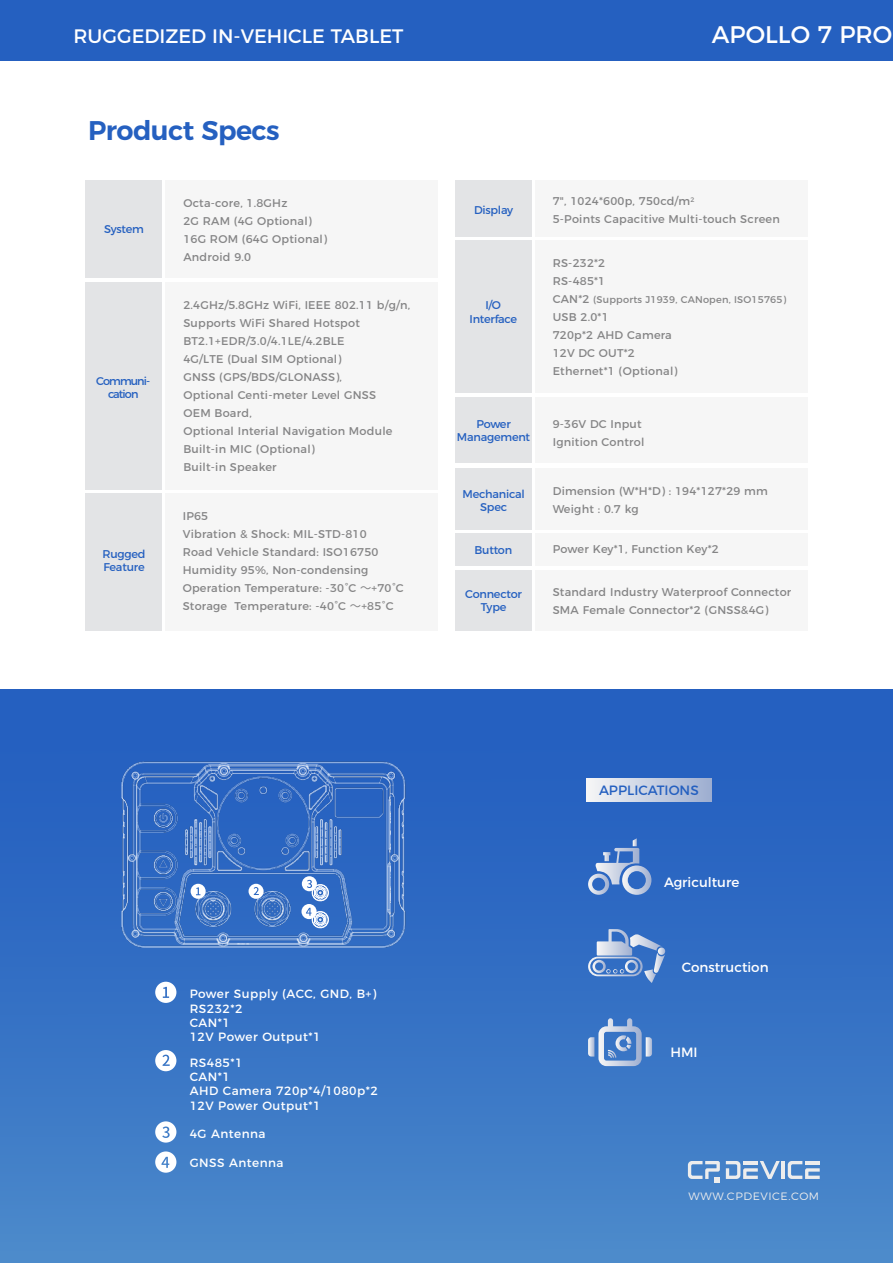
<style>
.page{position:relative;width:893px;height:1263px;background:#fff}
.page>*{position:absolute;margin:0;border:0;box-sizing:border-box;transform-origin:0 0}
.t1{font:600 27px "Montserrat";letter-spacing:-.02em;color:#2560c0}
.t2{font:24px "Montserrat";color:#fff}
.t3{font:19.5px "Montserrat";color:#fff}
.t4{font:13.5px "Montserrat";color:#fff}
.t5{font:13.5px "Montserrat";color:#2560c0}
.t6{font:12px/14.4px "Montserrat";letter-spacing:.04em;color:#fff}
.t7{font:11.25px/18px "Montserrat";letter-spacing:.02em;color:#858586}
.t8{font:11.25px/13.5px "Montserrat";letter-spacing:-.02em;color:#2560c0;text-align:center}
.t9{font:11.25px/13.5px "Montserrat";letter-spacing:-.08em;color:#2560c0;text-align:center}
.t10{font:300 10.65px "Montserrat";letter-spacing:.05em;color:#ededed;scale:1.04 1}
.t11{font:9.75px "Montserrat";letter-spacing:.02em;color:#858586}
.s1{font-family:"Source Han Sans CN"}
.s2{font-size:11.25px}
</style>
<div class="page">
<div style="left:0;top:689px;width:893px;height:574px;background:linear-gradient(to bottom,#1f5abe,#4a88ca)"></div>
<img style="left:122px;top:761px;width:283px;height:186px">
<div style="left:0;top:0;width:893px;height:60px;background:#2560c0"></div>
<div style="left:85px;top:180px;width:77px;height:97px;background:#e3e4e6"></div>
<div style="left:166px;top:180px;width:272px;height:97px;background:#f6f6f6"></div>
<div style="left:85px;top:282px;width:77px;height:207px;background:#e3e4e6"></div>
<div style="left:166px;top:282px;width:272px;height:207px;background:#f6f6f6"></div>
<div style="left:455px;top:180px;width:76px;height:57px;background:#e3e4e6"></div>
<div style="left:536px;top:180px;width:272px;height:57px;background:#f6f6f6"></div>
<div style="left:455px;top:240px;width:76px;height:153px;background:#e3e4e6"></div>
<div style="left:536px;top:240px;width:272px;height:153px;background:#f6f6f6"></div>
<div style="left:455px;top:397px;width:76px;height:66px;background:#e3e4e6"></div>
<div style="left:536px;top:397px;width:272px;height:66px;background:#f6f6f6"></div>
<div style="left:455px;top:468px;width:77px;height:61px;background:#e3e4e6"></div>
<div style="left:536px;top:468px;width:272px;height:61px;background:#f6f6f6"></div>
<div style="left:85px;top:493px;width:77px;height:138px;background:#e3e4e6"></div>
<div style="left:166px;top:493px;width:272px;height:138px;background:#f6f6f6"></div>
<svg style="left:688px;top:1161px;width:32px;height:22px"></svg>
<hr style="left:782px;top:1161px;width:3px;height:18px;background:#ededed">
<svg style="left:788px;top:1161px;width:32px;height:18px"></svg>
<svg style="left:726px;top:1161px;width:54px;height:18px"></svg>
<svg style="left:191px;top:884px;width:15px;height:15px"></svg>
<svg style="left:249px;top:884px;width:15px;height:15px"></svg>
<svg style="left:155px;top:982px;width:21px;height:21px"></svg>
<svg style="left:155px;top:1050px;width:21px;height:21px"></svg>
<svg style="left:155px;top:1121px;width:21px;height:21px"></svg>
<div style="left:455px;top:533px;width:77px;height:33px;background:#e3e4e6"></div>
<div style="left:536px;top:533px;width:272px;height:33px;background:#f6f6f6"></div>
<div style="left:455px;top:570px;width:76px;height:60px;background:#e3e4e6"></div>
<div style="left:536px;top:570px;width:272px;height:60px;background:#f6f6f6"></div>
<svg style="left:588px;top:838px;width:63px;height:57px;background:#648dcd"></svg>
<svg style="left:588px;top:929px;width:77px;height:54px;background:#6892cf"></svg>
<svg style="left:588px;top:1018px;width:64px;height:48px;background:#729ad1"></svg>
<svg style="left:301px;top:876px;width:28px;height:54px"></svg>
<svg style="left:155px;top:1151px;width:21px;height:22px"></svg>
<div style="left:587px;top:779px;width:124px;height:23px;background:linear-gradient(to right,#f6f6f6,#9eafd1)"></div>
<h3 class="t3" style="left:73px;top:20px;width:332px">RUGGEDIZED IN-VEHICLE TABLET</h3>
<h2 class="t2" style="left:712px;top:15px;width:182px">APOLLO 7 PRO</h2>
<h1 class="t1" style="left:88px;top:108px;width:193px">Product Specs</h1>
<p class="t8" style="left:104px;top:221px;width:41px">System</p>
<p class="t9" style="left:96px;top:373px;width:56px">Communi&shy;cation</p>
<p class="t8" style="left:102px;top:546px;width:45px;text-align:left">Rugged<br>Feature</p>
<p class="t7" style="left:183px;top:193px;width:145px">Octa-core, 1.8GHz<br>2G RAM (4G Optional)<br>16G ROM (64G Optional)<br>Android 9.0</p>
<p class="t7" style="left:183px;top:295px;width:228px">2.4GHz/5.8GHz WiFi, IEEE 802.11 b/g/n,<br>Supports WiFi Shared Hotspot<br>BT2.1+EDR/3.0/4.1LE/4.2BLE<br>4G/LTE (Dual SIM Optional)<br>GNSS (GPS/BDS/GLONASS),<br>Optional Centi-meter Level GNSS<br>OEM Board,<br>Optional Interial Navigation Module<br>Built-in MIC (Optional)<br>Built-in Speaker</p>
<p class="t7" style="left:183px;top:506px;width:222px">IP65<br>Vibration &amp; Shock: MIL-STD-810<br>Road Vehicle Standard: ISO16750<br>Humidity 95%, Non-condensing<br>Operation Temperature: -30°C <span class="s1">～</span>+70°C<br>Storage Temperature: -40°C <span class="s1">～</span>+85°C</p>
<p class="t8" style="left:474px;top:203px;width:41px">Display</p>
<p class="t8" style="left:469px;top:298px;width:49px">I/O<br>Interface</p>
<p class="t8" style="left:457px;top:416px;width:75px">Power<br>Management</p>
<p class="t8" style="left:463px;top:486px;width:64px">Mechanical<br>Spec</p>
<p class="t7" style="left:553px;top:191px;width:229px">7", 1024*600p, 750cd/m<sup>2<br></sup>5-Points Capacitive Multi-touch Screen</p>
<p class="t7" style="left:553px;top:253px;width:54px">RS-232*2<br>RS-485*1</p>
<p class="t11" style="left:553px;top:292px;width:235px"><span class="s2">CAN*2</span> (Supports J1939, CANopen, ISO15765)</p>
<p class="t7" style="left:553px;top:307px;width:126px">USB 2.0*1<br>720p*2 AHD Camera<br>12V DC OUT*2<br>Ethernet*1 (Optional)</p>
<p class="t7" style="left:553px;top:414px;width:93px">9-36V DC Input<br>Ignition Control</p>
<p class="t7" style="left:553px;top:481px;width:217px">Dimension (W*H*D) : 194*127*29 mm<br>Weight : 0.7 kg</p>
<p class="t8" style="left:474px;top:542px;width:39px">Button</p>
<p class="t7" style="left:553px;top:539px;width:168px">Power Key*1, Function Key*2</p>
<p class="t8" style="left:465px;top:586px;width:58px">Connector<br>Type</p>
<p class="t7" style="left:553px;top:582px;width:240px">Standard Industry Waterproof Connector<br>SMA Female Connector*2 (GNSS&amp;4G)</p>
<p class="t6" style="left:190px;top:986px;width:188px">Power Supply (ACC, GND, B+)<br>RS232*2<br>CAN*1<br>12V Power Output*1</p>
<p class="t6" style="left:190px;top:1054px;width:190px">RS485*1<br>CAN*1<br>AHD Camera 720p*4/1080p*2<br>12V Power Output*1</p>
<p class="t6" style="left:190px;top:1125px;width:77px">4G Antenna</p>
<p class="t6" style="left:190px;top:1155px;width:95px">GNSS Antenna</p>
<p class="t5" style="left:599px;top:779px;width:101px">APPLICATIONS</p>
<p class="t4" style="left:664px;top:871px;width:77px">Agriculture</p>
<p class="t4" style="left:682px;top:956px;width:88px">Construction</p>
<p class="t4" style="left:670px;top:1042px;width:29px">HMI</p>
<p class="t10" style="left:689px;top:1187px;width:127px">WWW.CPDEVICE.COM</p>
</div>
